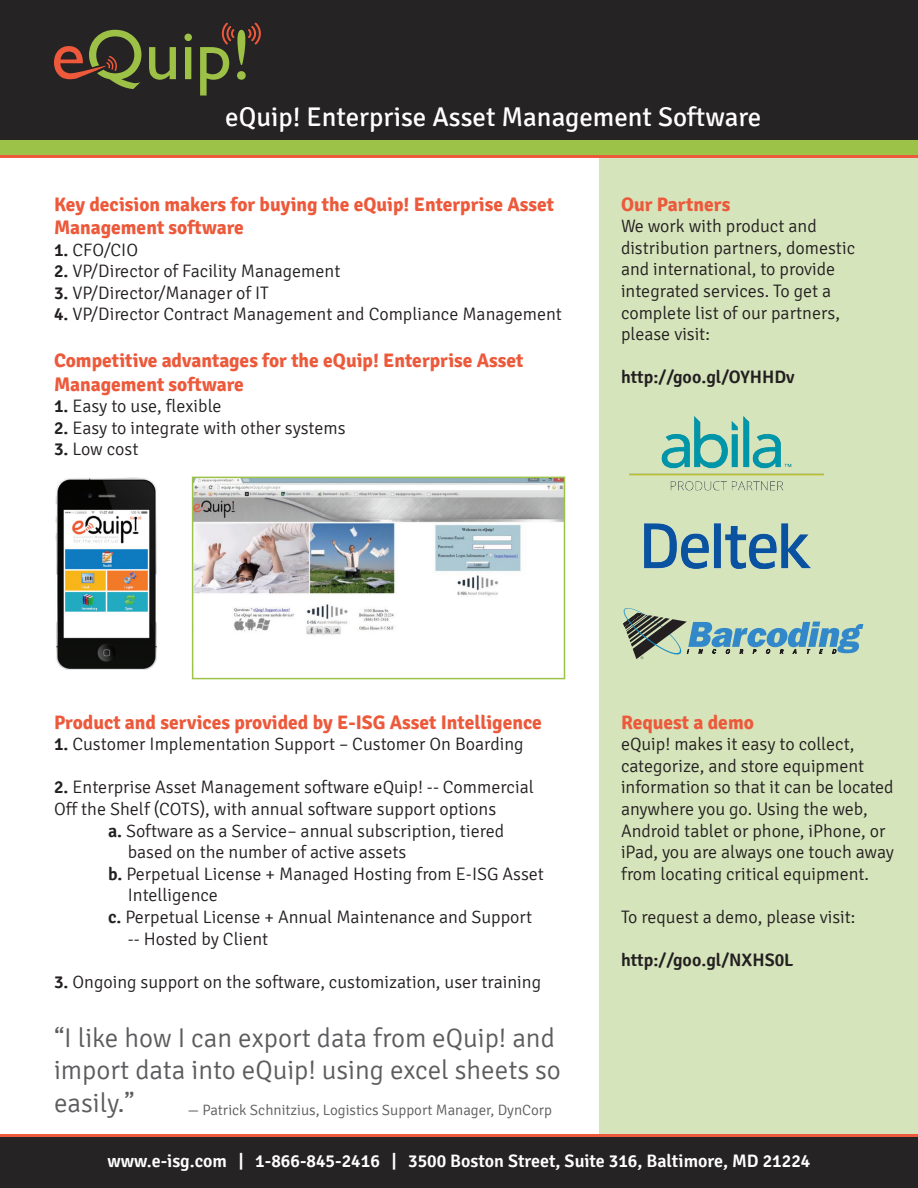
<style>
.page{position:relative;width:918px;height:1188px;background:#fff}
.page>*{position:absolute;margin:0;border:0;box-sizing:border-box;transform-origin:0 0}
.t1{font:300 27px/32.4px "Signika";color:#5c5c5f}
.t2{font:27px "Signika";color:#fff}
.t3{font:700 19.5px/23.4px "Signika";color:#ec593b}
.t4{font:300 18px/21.6px "Signika";color:#231f20}
.t5{font:600 18px "Signika";color:#fff}
.t6{font:600 18px "Signika";color:#231f20}
.t7{font:300 15px "Signika";color:#5c5c5f}
.s1{font-weight:600}
</style>
<div class="page">
<div style="left:599px;top:0;width:319px;height:1188px;background:#d5e4bb"></div>
<div style="left:0;top:0;width:918px;height:156px;background:#252323"></div>
<svg style="left:149px;top:47px;width:27px;height:33px"></svg>
<svg style="left:184px;top:34px;width:8px;height:45px"></svg>
<svg style="left:200px;top:23px;width:61px;height:73px"></svg>
<svg style="left:54px;top:30px;width:87px;height:59px"></svg>
<div style="left:0;top:140px;width:918px;height:16px;background:#9cc347"></div>
<hr style="left:0;top:156px;width:918px;height:2px;background:#ec593b">
<div style="left:0;top:1137px;width:918px;height:51px;background:#252323"></div>
<hr style="left:0;top:1135px;width:918px;height:2px;background:#ec593b">
<img style="left:55px;top:477px;width:102px;height:193px">
<img style="left:195px;top:480px;width:367px;height:155px">
<div style="left:192px;top:477px;width:373px;height:202px;border:2px solid #9cc347"></div>
<img style="left:630px;top:416px;width:194px;height:75px">
<svg style="left:623px;top:608px;width:240px;height:51px"></svg>
<img style="left:644px;top:523px;width:167px;height:45px">
<p class="t2" style="left:225px;top:101px;width:538px">eQuip! Enterprise Asset Management Software</p>
<p class="t3" style="left:54px;top:193px;width:502px">Key decision makers for buying the eQuip! Enterprise Asset<br>Management software</p>
<p class="t4" style="left:54px;top:239px;width:86px"><span class="s1">1.</span> CFO/CIO</p>
<p class="t4" style="left:54px;top:261px;width:288px"><span class="s1">2.</span> VP/Director of Facility Management</p>
<p class="t4" style="left:54px;top:282px;width:216px"><span class="s1">3.</span> VP/Director/Manager of IT</p>
<p class="t4" style="left:54px;top:304px;width:510px"><span class="s1">4.</span> VP/Director Contract Management and Compliance Management</p>
<p class="t3" style="left:54px;top:349px;width:471px">Competitive advantages for the eQuip! Enterprise Asset<br>Management software</p>
<p class="t4" style="left:54px;top:396px;width:169px"><span class="s1">1.</span> Easy to use, flexible</p>
<p class="t4" style="left:54px;top:417px;width:293px"><span class="s1">2.</span> Easy to integrate with other systems</p>
<p class="t4" style="left:54px;top:439px;width:86px"><span class="s1">3.</span> Low cost</p>
<p class="t3" style="left:621px;top:193px;width:111px">Our Partners</p>
<p class="t4" style="left:621px;top:216px;width:236px">We work with product and distribution partners, domestic and international, to provide integrated services. To get a complete list of our partners, please visit:</p>
<p class="t6" style="left:621px;top:367px;width:175px">http://goo.gl/OYHHDv</p>
<p class="t3" style="left:54px;top:711px;width:489px">Product and services provided by E-ISG Asset Intelligence</p>
<p class="t4" style="left:54px;top:734px;width:471px"><span class="s1">1.</span> Customer Implementation Support – Customer On Boarding</p>
<p class="t4" style="left:54px;top:777px;width:481px"><span class="s1">2.</span> Enterprise Asset Management software eQuip! -- Commercial<br>Off the Shelf (COTS), with annual software support options</p>
<p class="t4" style="left:128px;top:820px;width:378px;text-indent:-20px"><span class="s1">a.</span> Software as a Service– annual subscription, tiered based on the number of active assets</p>
<p class="t4" style="left:128px;top:863px;width:418px;text-indent:-20px"><span class="s1">b.</span> Perpetual License + Managed Hosting from E-ISG Asset<br>Intelligence</p>
<p class="t4" style="left:128px;top:906px;width:406px;text-indent:-20px"><span class="s1">c.</span> Perpetual License + Annual Maintenance and Support -- Hosted by Client</p>
<p class="t4" style="left:54px;top:971px;width:489px"><span class="s1">3.</span> Ongoing support on the software, customization, user training</p>
<p class="t1" style="left:54px;top:1022px;width:508px">“I like how I can export data from eQuip! and import data into eQuip! using excel sheets so easily.”</p>
<p class="t7" style="left:187px;top:1102px;width:366px">— Patrick Schnitzius, Logistics Support Manager, DynCorp</p>
<p class="t3" style="left:621px;top:711px;width:134px">Request a demo</p>
<p class="t4" style="left:621px;top:734px;width:275px">eQuip! makes it easy to collect, categorize, and store equipment information so that it can be located anywhere you go. Using the web, Android tablet or phone, iPhone, or iPad, you are always one touch away from locating critical equipment.</p>
<p class="t4" style="left:621px;top:906px;width:236px">To request a demo, please visit:</p>
<p class="t6" style="left:621px;top:950px;width:174px">http://goo.gl/NXHS0L</p>
<p class="t5" style="left:107px;top:1150px;width:704px">www.e-isg.com | 1-866-845-2416 | 3500 Boston Street, Suite 316, Baltimore, MD 21224</p>
</div>
